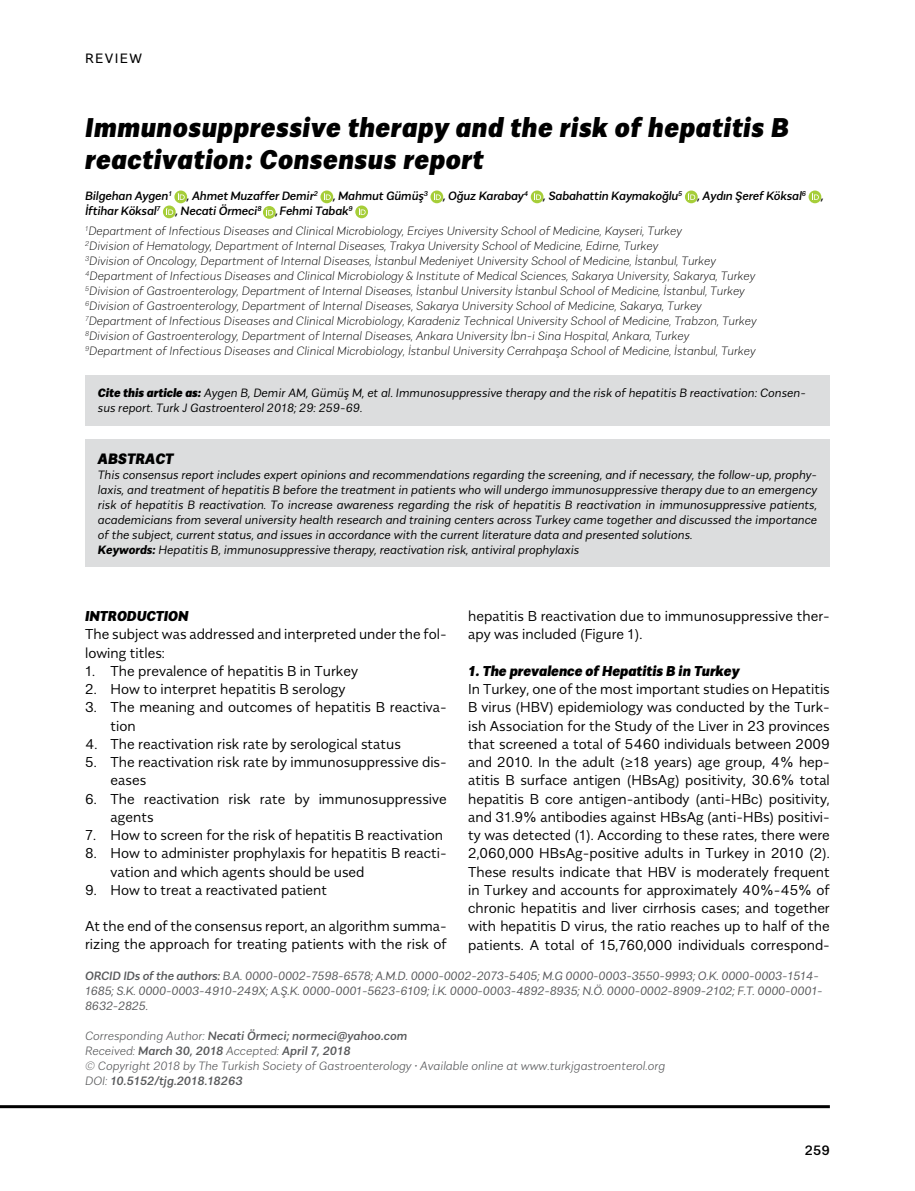
<style>
.page{position:relative;width:915px;height:1191px;background:#fff}
.page>*{position:absolute;margin:0;border:0;box-sizing:border-box;transform-origin:0 0}
.t1{font:italic 900 27px/31.5px "Alergia Normal";letter-spacing:.02em;color:#000}
.t2{font:italic 900 15px "Alergia Normal";color:#000}
.t3{font:300 14.25px/18.3px "Alergia Normal";color:#000}
.t4{font:italic 900 14.25px "Alergia Normal";color:#000}
.t5{font:13.5px "Alergia Normal";letter-spacing:.1em;color:#000}
.t6{font:500 13.5px "Alergia Normal";color:#000}
.t7{font:italic 300 expanded 12px/15px "Alergia Normal";color:#000}
.t8{font:italic 300 12px/15px "Alergia Normal";color:#000}
.t9{font:italic 300 12px/15px "Alergia Normal";letter-spacing:-.015em;color:#58595b}
.t10{font:italic 200 12px/15px "Alergia Normal";color:#58595b}
.t11{font:italic 500 12px "Alergia Normal";letter-spacing:-.015em;color:#000}
.s1{font-weight:500;font-stretch:normal}
.s2{font-weight:900}
.s3{font-weight:700}
.s4{font-weight:500}
</style>
<div class="page">
<svg style="left:174px;top:190px;width:13px;height:13px"></svg>
<svg style="left:178px;top:193px;width:7px;height:7px"></svg>
<svg style="left:320px;top:190px;width:13px;height:13px"></svg>
<svg style="left:324px;top:193px;width:6px;height:7px"></svg>
<svg style="left:430px;top:190px;width:13px;height:13px"></svg>
<svg style="left:433px;top:193px;width:7px;height:7px"></svg>
<svg style="left:530px;top:190px;width:13px;height:13px"></svg>
<svg style="left:534px;top:193px;width:7px;height:7px"></svg>
<svg style="left:684px;top:190px;width:13px;height:13px"></svg>
<svg style="left:688px;top:193px;width:7px;height:7px"></svg>
<svg style="left:808px;top:190px;width:13px;height:13px"></svg>
<svg style="left:811px;top:193px;width:7px;height:7px"></svg>
<svg style="left:163px;top:205px;width:13px;height:13px"></svg>
<svg style="left:166px;top:208px;width:7px;height:7px"></svg>
<svg style="left:263px;top:206px;width:12px;height:13px"></svg>
<svg style="left:266px;top:208px;width:7px;height:7px"></svg>
<svg style="left:355px;top:205px;width:13px;height:13px"></svg>
<svg style="left:358px;top:208px;width:7px;height:7px"></svg>
<div style="left:85px;top:439px;width:744px;height:128px;background:#dcddde"></div>
<hr style="left:0;top:1105px;width:829px;height:3px;background:#000">
<div style="left:85px;top:375px;width:744px;height:50px;background:#dcddde"></div>
<p class="t5" style="left:85px;top:48px;width:58px">REVIEW</p>
<h1 class="t1" style="left:85px;top:109px;width:705px">Immunosuppressive therapy and the risk of hepatitis B reactivation: Consensus report</h1>
<p class="t11" style="left:85px;top:187px;width:88px">Bilgehan Aygen<sup>1</sup></p>
<p class="t11" style="left:187px;top:187px;width:132px">, Ahmet Muzaffer Demir<sup>2</sup></p>
<p class="t11" style="left:333px;top:187px;width:96px">, Mahmut Gümüş<sup>3</sup></p>
<p class="t11" style="left:443px;top:187px;width:87px">, Oğuz Karabay<sup>4</sup></p>
<p class="t11" style="left:543px;top:187px;width:141px">, Sabahattin Kaymakoğlu<sup>5</sup></p>
<p class="t11" style="left:697px;top:187px;width:110px">, Aydın Şeref Köksal<sup>6</sup></p>
<p class="t11" style="left:820px;top:187px;width:4px">,</p>
<p class="t11" style="left:85px;top:202px;width:77px">İftihar Köksal<sup>7</sup></p>
<p class="t7" style="left:85px;top:200px;width:598px;line-height:19.2px;text-indent:90px"><span class="s1">, Necati Örmeci</span><sup>8</sup> <span class="s1">,Fehmi Tabak</span><sup>9<br></sup><sup>1</sup>Department of Infectious Diseases and Clinical Microbiology, Erciyes University School of Medicine, Kayseri, Turkey</p>
<p class="t7" style="left:85px;top:237px;width:672px"><sup>2</sup>Division of Hematology, Department of Internal Diseases, Trakya University School of Medicine, Edirne, Turkey<br><sup>3</sup>Division of Oncology, Department of Internal Diseases, İstanbul Medeniyet University School of Medicine, İstanbul, Turkey <sup>4</sup>Department of Infectious Diseases and Clinical Microbiology &amp; Institute of Medical Sciences, Sakarya University, Sakarya, Turkey <sup>5</sup>Division of Gastroenterology, Department of Internal Diseases, İstanbul University İstanbul School of Medicine, İstanbul, Turkey <sup>6</sup>Division of Gastroenterology, Department of Internal Diseases, Sakarya University School of Medicine, Sakarya, Turkey <sup>7</sup>Department of Infectious Diseases and Clinical Microbiology, Karadeniz Technical University School of Medicine, Trabzon, Turkey <sup>8</sup>Division of Gastroenterology, Department of Internal Diseases, Ankara University İbn-i Sina Hospital, Ankara, Turkey <sup>9</sup>Department of Infectious Diseases and Clinical Microbiology, İstanbul University Cerrahpaşa School of Medicine, İstanbul, Turkey</p>
<p class="t8" style="left:98px;top:385px;width:709px"><span class="s2">Cite this article as:</span> Aygen B, Demir AM, Gümüş M, et al. Immunosuppressive therapy and the risk of hepatitis B reactivation: Consen&shy;sus report. Turk J Gastroenterol 2018; 29: 259-69.</p>
<p class="t2" style="left:98px;top:446px;width:77px">ABSTRACT</p>
<p class="t8" style="left:98px;top:466px;width:720px">This consensus report includes expert opinions and recommendations regarding the screening, and if necessary, the follow-up, prophy&shy;laxis, and treatment of hepatitis B before the treatment in patients who will undergo immunosuppressive therapy due to an emergency risk of hepatitis B reactivation. To increase awareness regarding the risk of hepatitis B reactivation in immunosuppressive patients, academicians from several university health research and training centers across Turkey came together and discussed the importance of the subject, current status, and issues in accordance with the current literature data and presented solutions.<br><span class="s3">Keywords:</span> Hepatitis B, immunosuppressive therapy, reactivation risk, antiviral prophylaxis</p>
<p class="t4" style="left:85px;top:604px;width:105px">INTRODUCTION</p>
<p class="t3" style="left:85px;top:624px;width:363px">The subject was addressed and interpreted under the fol&shy;lowing titles:</p>
<p class="t3" style="left:85px;top:660px;width:274px">1. The prevalence of hepatitis B in Turkey</p>
<p class="t3" style="left:85px;top:678px;width:262px">2. How to interpret hepatitis B serology</p>
<p class="t3" style="left:111px;top:697px;width:337px;text-indent:-26px">3. The meaning and outcomes of hepatitis B reactiva&shy;tion</p>
<p class="t3" style="left:85px;top:733px;width:317px">4. The reactivation risk rate by serological status</p>
<p class="t3" style="left:111px;top:751px;width:337px;text-indent:-26px">5. The reactivation risk rate by immunosuppressive dis&shy;eases</p>
<p class="t3" style="left:111px;top:788px;width:337px;text-indent:-26px">6. The reactivation risk rate by immunosuppressive agents</p>
<p class="t3" style="left:85px;top:824px;width:359px">7. How to screen for the risk of hepatitis B reactivation</p>
<p class="t3" style="left:111px;top:843px;width:337px;text-indent:-26px">8. How to administer prophylaxis for hepatitis B reacti&shy;vation and which agents should be used</p>
<p class="t3" style="left:85px;top:879px;width:243px">9. How to treat a reactivated patient</p>
<p class="t3" style="left:85px;top:916px;width:363px">At the end of the consensus report, an algorithm summa&shy;rizing the approach for treating patients with the risk of</p>
<p class="t3" style="left:468px;top:606px;width:363px">hepatitis B reactivation due to immunosuppressive ther&shy;apy was included (Figure 1).</p>
<p class="t4" style="left:468px;top:659px;width:273px">1. The prevalence of Hepatitis B in Turkey</p>
<p class="t3" style="left:468px;top:679px;width:363px;text-align:justify">In Turkey, one of the most important studies on Hepatitis B virus (HBV) epidemiology was conducted by the Turk&shy;ish Association for the Study of the Liver in 23 provinces that screened a total of 5460 individuals between 2009 and 2010. In the adult (≥18 years) age group, 4% hep&shy;atitis B surface antigen (HBsAg) positivity, 30.6% total hepatitis B core antigen-antibody (anti-HBc) positivity, and 31.9% antibodies against HBsAg (anti-HBs) positivi&shy;ty was detected (1). According to these rates, there were 2,060,000 HBsAg-positive adults in Turkey in 2010 (2).<br>These results indicate that HBV is moderately frequent in Turkey and accounts for approximately 40%-45% of chronic hepatitis and liver cirrhosis cases; and together with hepatitis D virus, the ratio reaches up to half of the patients. A total of 15,760,000 individuals correspond-</p>
<p class="t9" style="left:85px;top:966px;width:738px"><span class="s4">ORCID IDs of the authors:</span> B.A. 0000-0002-7598-6578; A.M.D. 0000-0002-2073-5405; M.G 0000-0003-3550-9993; O.K. 0000-0003-1514-<br>1685; S.K. 0000-0003-4910-249X; A.Ş.K. 0000-0001-5623-6109; İ.K. 0000-0003-4892-8935; N.Ö. 0000-0002-8909-2102; F.T. 0000-0001-<br>8632-2825.</p>
<p class="t10" style="left:85px;top:1027px;width:581px">Corresponding Author: <span class="s4">Necati Örmeci; normeci@yahoo.com<br></span>Received: <span class="s4">March 30, 2018</span> Accepted: <span class="s4">April 7, 2018<br></span>© Copyright 2018 by The Turkish Society of Gastroenterology • Available online at www.turkjgastroenterol.org DOI: <span class="s4">10.5152/tjg.2018.18263</span></p>
<p class="t6" style="left:804px;top:1139px;width:27px">259</p>
</div>
